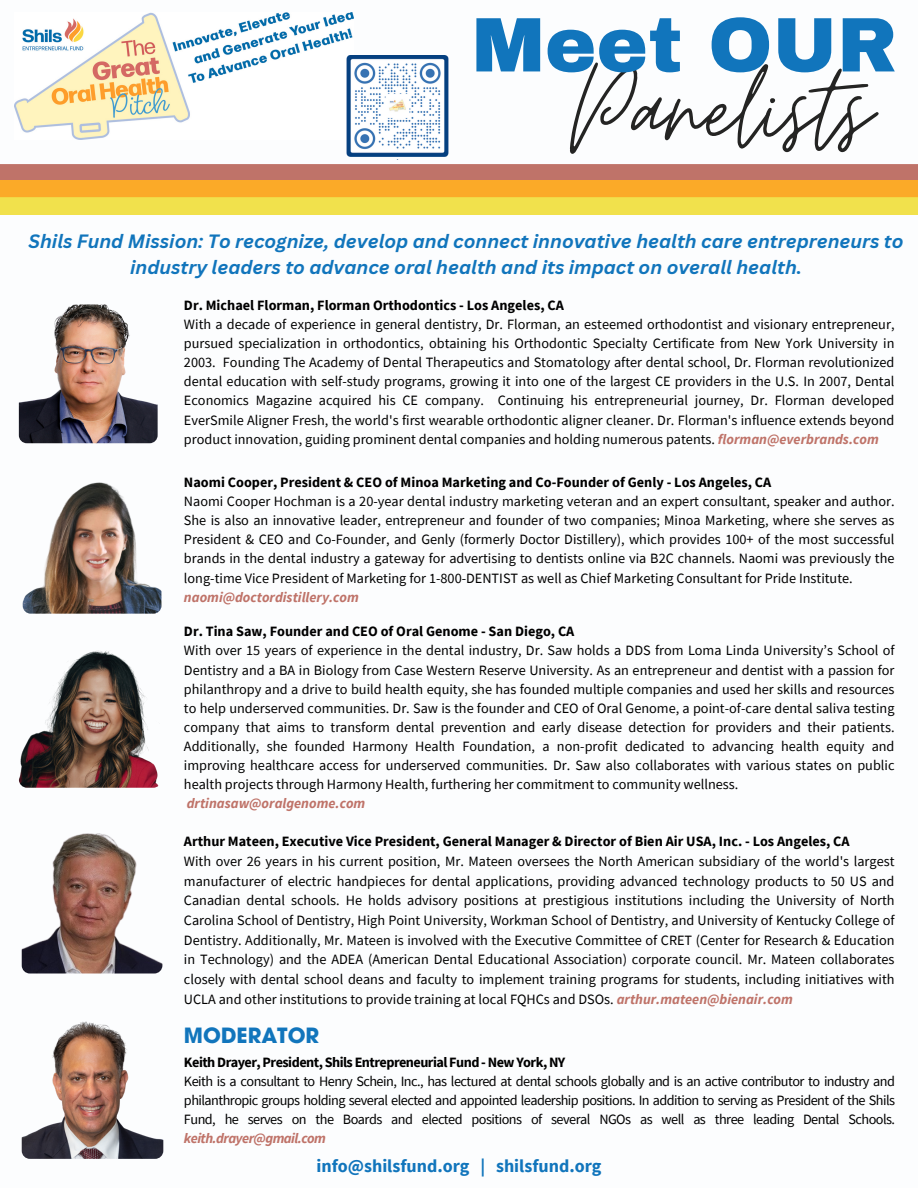
<style>
.page{position:relative;width:918px;height:1188px;background:#fff}
.page>*{position:absolute;margin:0;border:0;box-sizing:border-box;transform-origin:0 0}
.t1{font:132.15px "Moon Time";color:#242423}
.t2{font:900 77.4px "Archivo";color:#1175bc}
.t3{font:700 21px "ITC Avant Garde Pro";color:#1175bc}
.t4{font:italic 700 18.75px/25.8px "Canva Sans";color:#1175bc;text-align:center}
.t5{font:700 18px "Source Sans Pro";color:#1175bc}
.t6{font:14.25px/19.2px "Source Sans Pro";color:#000;text-align:justify}
.t7{font:700 14.25px "Source Sans Pro";color:#000}
.t8{font:700 14.25px "Source Sans Pro";letter-spacing:-.04em;color:#000}
.t9{font:italic 700 14.25px "Source Sans Pro";color:#bf7369}
.s1{font-weight:700;font-style:italic;color:#bf7369}
</style>
<div class="page">
<img style="left:19px;top:305px;width:139px;height:138px;border-radius:8px">
<img style="left:23px;top:475px;width:138px;height:139px;border-radius:8px">
<img style="left:19px;top:645px;width:142px;height:143px;border-radius:8px">
<img style="left:22px;top:1017px;width:141px;height:142px;border-radius:8px">
<img style="left:14px;top:13px;width:340px;height:127px">
<img style="left:330px;top:56px;width:119px;height:101px">
<svg style="left:0;top:164px;width:918px;height:50px;background:#e4ab49"></svg>
<img style="left:22px;top:833px;width:140px;height:141px;border-radius:8px">
<p class="t2" style="left:472px;top:4px;width:427px">Meet OUR</p>
<p class="t1" style="left:570px;top:29px;width:304px">Panelists</p>
<p class="t4" style="left:29px;top:228px;width:877px">Shils Fund Mission: To recognize, develop and connect innovative health care entrepreneurs to industry leaders to advance oral health and its impact on overall health.</p>
<p class="t7" style="left:184px;top:296px;width:381px">Dr. Michael Florman, Florman Orthodontics - Los Angeles, CA</p>
<p class="t6" style="left:184px;top:314px;width:712px">With a decade of experience in general dentistry, Dr. Florman, an esteemed orthodontist and visionary entrepreneur, pursued specialization in orthodontics, obtaining his Orthodontic Specialty Certificate from New York University in 2003. Founding The Academy of Dental Therapeutics and Stomatology after dental school, Dr. Florman revolutionized dental education with self-study programs, growing it into one of the largest CE providers in the U.S. In 2007, Dental Economics Magazine acquired his CE company. Continuing his entrepreneurial journey, Dr. Florman developed EverSmile Aligner Fresh, the world's first wearable orthodontic aligner cleaner. Dr. Florman's influence extends beyond product innovation, guiding prominent dental companies and holding numerous patents. <span class="s1">florman@everbrands.com</span></p>
<h3 class="t7" style="left:184px;top:473px;width:589px">Naomi Cooper, President &amp; CEO of Minoa Marketing and Co-Founder of Genly - Los Angeles, CA</h3>
<p class="t6" style="left:184px;top:491px;width:712px">Naomi Cooper Hochman is a 20-year dental industry marketing veteran and an expert consultant, speaker and author.<br>She is also an innovative leader, entrepreneur and founder of two companies; Minoa Marketing, where she serves as President &amp; CEO and Co-Founder, and Genly (formerly Doctor Distillery), which provides 100+ of the most successful brands in the dental industry a gateway for advertising to dentists online via B2C channels. Naomi was previously the long-time Vice President of Marketing for 1-800-DENTIST as well as Chief Marketing Consultant for Pride Institute.</p>
<p class="t9" style="left:184px;top:588px;width:177px">naomi@doctordistillery.com</p>
<p class="t7" style="left:184px;top:622px;width:392px">Dr. Tina Saw, Founder and CEO of Oral Genome - San Diego, CA</p>
<p class="t6" style="left:184px;top:641px;width:712px">With over 15 years of experience in the dental industry, Dr. Saw holds a DDS from Loma Linda University’s School of Dentistry and a BA in Biology from Case Western Reserve University. As an entrepreneur and dentist with a passion for philanthropy and a drive to build health equity, she has founded multiple companies and used her skills and resources to help underserved communities. Dr. Saw is the founder and CEO of Oral Genome, a point-of-care dental saliva testing company that aims to transform dental prevention and early disease detection for providers and their patients.<br>Additionally, she founded Harmony Health Foundation, a non-profit dedicated to advancing health equity and improving healthcare access for underserved communities. Dr. Saw also collaborates with various states on public health projects through Harmony Health, furthering her commitment to community wellness.</p>
<p class="t9" style="left:187px;top:794px;width:180px">drtinasaw@oralgenome.com</p>
<p class="t7" style="left:184px;top:832px;width:667px">Arthur Mateen, Executive Vice President, General Manager &amp; Director of Bien Air USA, Inc. - Los Angeles, CA</p>
<p class="t6" style="left:184px;top:851px;width:712px;line-height:19.6px">With over 26 years in his current position, Mr. Mateen oversees the North American subsidiary of the world's largest manufacturer of electric handpieces for dental applications, providing advanced technology products to 50 US and Canadian dental schools. He holds advisory positions at prestigious institutions including the University of North Carolina School of Dentistry, High Point University, Workman School of Dentistry, and University of Kentucky College of Dentistry. Additionally, Mr. Mateen is involved with the Executive Committee of CRET (Center for Research &amp; Education in Technology) and the ADEA (American Dental Educational Association) corporate council. Mr. Mateen collaborates closely with dental school deans and faculty to implement training programs for students, including initiatives with UCLA and other institutions to provide training at local FQHCs and DSOs. <span class="s1">arthur.mateen@bienair.com</span></p>
<p class="t3" style="left:184px;top:1028px;width:137px">MODERATOR</p>
<p class="t8" style="left:184px;top:1053px;width:383px">Keith Drayer, President, Shils Entrepreneurial Fund - New York, NY</p>
<p class="t6" style="left:184px;top:1071px;width:713px">Keith is a consultant to Henry Schein, Inc., has lectured at dental schools globally and is an active contributor to industry and philanthropic groups holding several elected and appointed leadership positions. In addition to serving as President of the Shils Fund, he serves on the Boards and elected positions of several NGOs as well as three leading Dental Schools. <span class="s1">keith.drayer@gmail.com</span></p>
<p class="t5" style="left:316px;top:1155px;width:287px">info@shilsfund.org | shilsfund.org</p>
</div>
